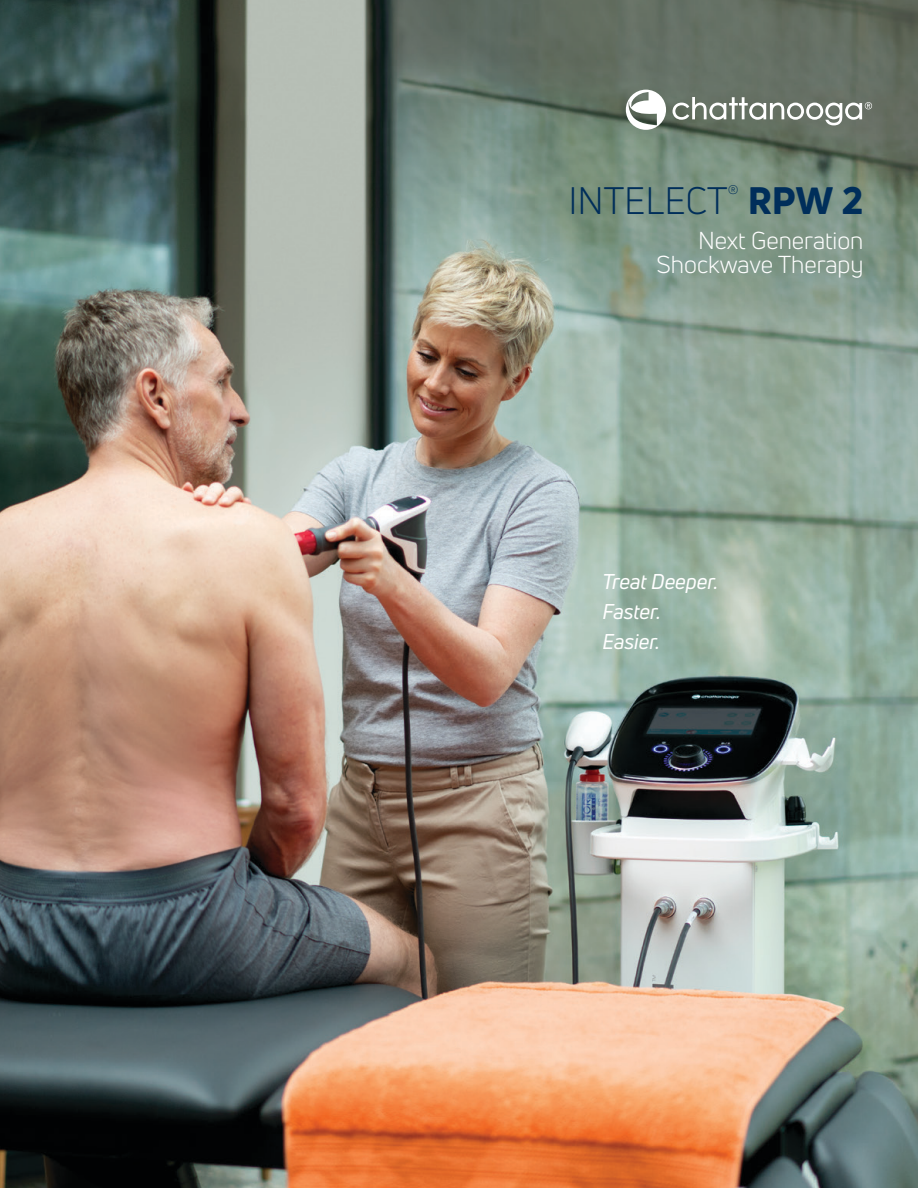
<style>
.page{position:relative;width:918px;height:1188px;background:#fff}
.page>*{position:absolute;margin:0;border:0;box-sizing:border-box;transform-origin:0 0}
.t1{font:37.5px "Uni Neue";color:#002e5a}
.Paragraph_Style_1{font:24px "Uni Neue";color:#fff}
.Paragraph_Style_1-2{font:italic 21px/30px "Uni Neue";color:#fff}
.s1{font-weight:800}
</style>
<div class="page">
<img style="left:0;top:0;width:918px;height:1188px">
<svg style="left:626px;top:90px;width:40px;height:40px"></svg>
<svg style="left:673px;top:97px;width:199px;height:28px"></svg>
<p class="t1" style="left:568px;top:178px;width:297px">INTELECT<sup>®</sup> <span class="s1">RPW 2</span></p>
<p class="Paragraph_Style_1" style="left:698px;top:226px;width:167px">Next Generation</p>
<p class="Paragraph_Style_1" style="left:657px;top:250px;width:208px">Shockwave Therapy</p>
<p class="Paragraph_Style_1-2" style="left:603px;top:566px;width:117px">Treat Deeper.<br>Faster.<br>Easier.</p>
</div>
